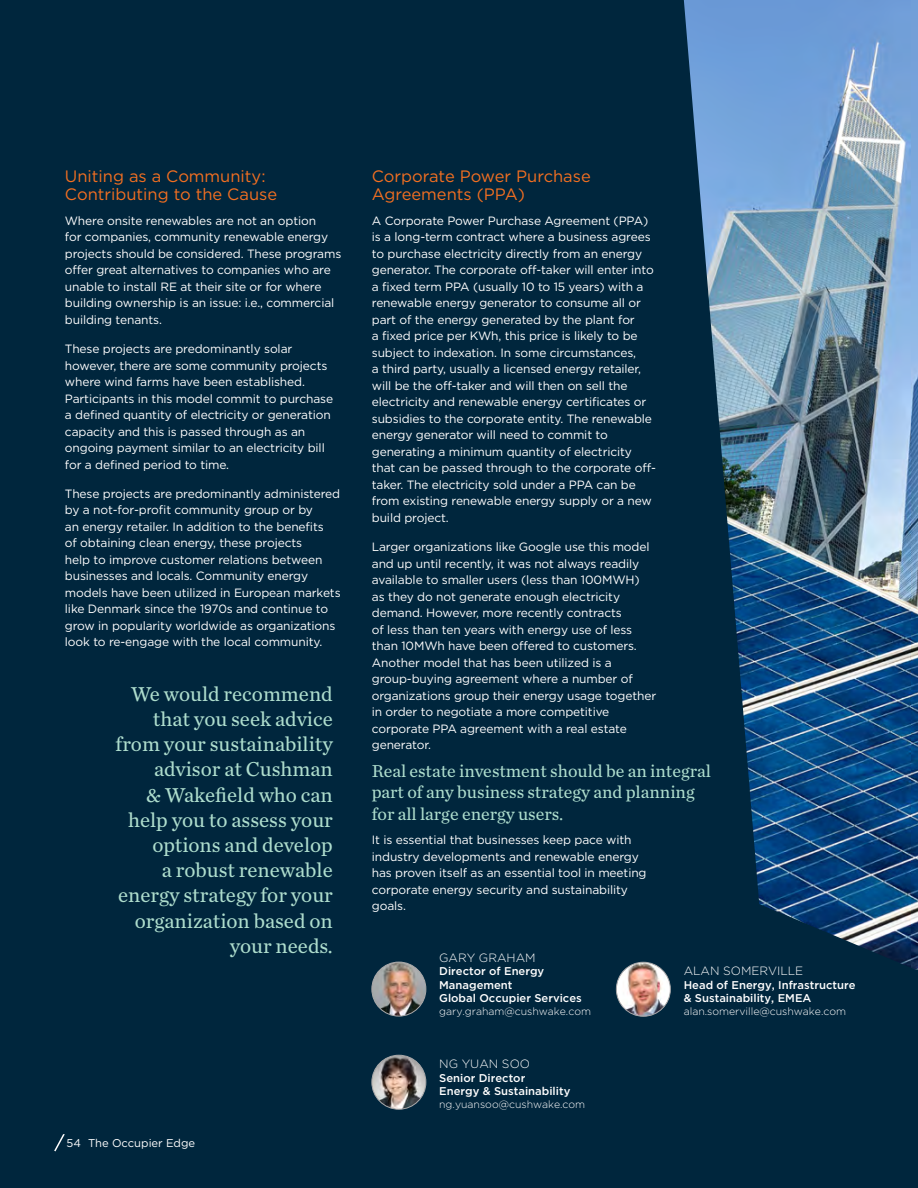
<style>
.page{position:relative;width:918px;height:1188px;background:#00263d}
.page>*{position:absolute;margin:0;border:0;box-sizing:border-box;transform-origin:0 0}
.t1{font:21px/25.2px "Chronicle Text G2";color:#aeddcd;text-align:right}
.t2{font:18px/21.6px "Chronicle Text G2";color:#aeddcd}
.t3{font:16.5px/18px "Gotham";color:#f36f21}
.t4{font:12px/16.5px "Gotham";letter-spacing:-.01em;color:#fff}
.t5{font:300 12px "Gotham";color:#fff}
.t6{font:500 11.25px/13.5px "Gotham";color:#fff}
.t7{font:11.25px "Gotham";color:#fff}
.t8{font:300 10.5px "Gotham";color:#fff}
</style>
<div class="page">
<img style="left:684px;top:0;width:234px;height:969px">
<svg style="left:54px;top:1134px;width:11px;height:18px"></svg>
<img style="left:616px;top:962px;width:54px;height:54px;border-radius:26px">
<div style="left:616px;top:962px;width:55px;height:54px;border:1px solid #aaa9aa;border-radius:50%"></div>
<img style="left:372px;top:962px;width:54px;height:54px;border-radius:27px">
<div style="left:372px;top:962px;width:54px;height:54px;border:1px solid #aaa9aa;border-radius:50%"></div>
<img style="left:372px;top:1055px;width:54px;height:54px;border-radius:27px">
<div style="left:372px;top:1055px;width:54px;height:54px;border:1px solid #aaa9aa;border-radius:50%"></div>
<h3 class="t3" style="left:65px;top:167px;width:214px">Uniting as a Community:<br>Contributing to the Cause</h3>
<p class="t4" style="left:65px;top:212px;width:278px">Where onsite renewables are not an option<br>for companies, community renewable energy projects should be considered. These programs offer great alternatives to companies who are unable to install RE at their site or for where building ownership is an issue: i.e., commercial building tenants.</p>
<p class="t4" style="left:65px;top:340px;width:270px">These projects are predominantly solar however, there are some community projects where wind farms have been established.<br>Participants in this model commit to purchase a defined quantity of electricity or generation capacity and this is passed through as an ongoing payment similar to an electricity bill for a defined period to time.</p>
<p class="t4" style="left:65px;top:485px;width:277px">These projects are predominantly administered by a not-for-profit community group or by<br>an energy retailer. In addition to the benefits<br>of obtaining clean energy, these projects<br>help to improve customer relations between businesses and locals. Community energy models have been utilized in European markets like Denmark since the 1970s and continue to grow in popularity worldwide as organizations look to re-engage with the local community.</p>
<h1 class="t1" style="left:116px;top:680px;width:219px">We would recommend that you seek advice from your sustainability advisor at Cushman<br>&amp; Wakefield who can help you to assess your options and develop<br>a robust renewable energy strategy for your organization based on your needs.</h1>
<p class="t7" style="left:67px;top:1136px;width:130px">54 The Occupier Edge</p>
<h3 class="t3" style="left:372px;top:167px;width:220px">Corporate Power Purchase<br>Agreements (PPA)</h3>
<p class="t4" style="left:372px;top:212px;width:286px">A Corporate Power Purchase Agreement (PPA) is a long-term contract where a business agrees to purchase electricity directly from an energy generator. The corporate off-taker will enter into a fixed term PPA (usually 10 to 15 years) with a renewable energy generator to consume all or part of the energy generated by the plant for<br>a fixed price per KWh, this price is likely to be subject to indexation. In some circumstances,<br>a third party, usually a licensed energy retailer, will be the off-taker and will then on sell the electricity and renewable energy certificates or subsidies to the corporate entity. The renewable energy generator will need to commit to generating a minimum quantity of electricity that can be passed through to the corporate off&shy;taker. The electricity sold under a PPA can be from existing renewable energy supply or a new build project.</p>
<p class="t4" style="left:372px;top:538px;width:286px">Larger organizations like Google use this model and up until recently, it was not always readily available to smaller users (less than 100MWH)<br>as they do not generate enough electricity demand. However, more recently contracts<br>of less than ten years with energy use of less than 10MWh have been offered to customers.<br>Another model that has been utilized is a group-buying agreement where a number of organizations group their energy usage together in order to negotiate a more competitive corporate PPA agreement with a real estate generator.</p>
<h2 class="t2" style="left:372px;top:759px;width:341px">Real estate investment should be an integral part of any business strategy and planning for all large energy users.</h2>
<p class="t4" style="left:372px;top:832px;width:276px">It is essential that businesses keep pace with industry developments and renewable energy has proven itself as an essential tool in meeting corporate energy security and sustainability goals.</p>
<p class="t5" style="left:439px;top:950px;width:98px">GARY GRAHAM</p>
<p class="t6" style="left:439px;top:964px;width:144px">Director of Energy<br>Management<br>Global Occupier Services</p>
<p class="t8" style="left:439px;top:1005px;width:153px">gary.graham@cushwake.com</p>
<p class="t5" style="left:439px;top:1057px;width:92px">NG YUAN SOO</p>
<p class="t6" style="left:439px;top:1071px;width:133px">Senior Director<br>Energy &amp; Sustainability</p>
<p class="t8" style="left:439px;top:1098px;width:148px">ng.yuansoo@cushwake.com</p>
<p class="t5" style="left:684px;top:963px;width:121px">ALAN SOMERVILLE</p>
<p class="t6" style="left:684px;top:978px;width:173px">Head of Energy, Infrastructure &amp; Sustainability, EMEA</p>
<p class="t8" style="left:684px;top:1004px;width:164px">alan.somerville@cushwake.com</p>
</div>
